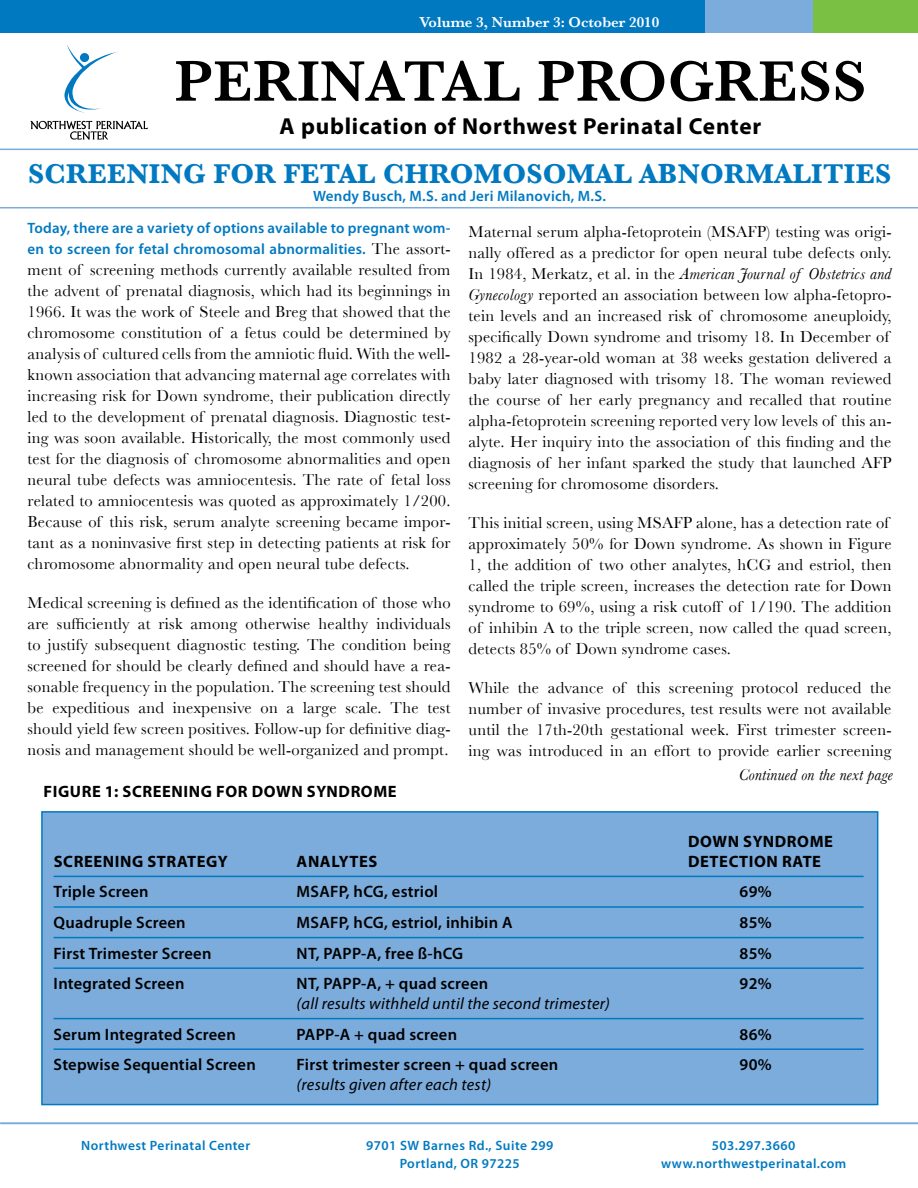
<style>
.page{position:relative;width:918px;height:1188px;background:#fff}
.page>*{position:absolute;margin:0;border:0;box-sizing:border-box;transform-origin:0 0}
.t1{font:600 59.25px "Baskerville";letter-spacing:.01em;color:#000}
.t2{font:700 28.5px "Baskerville";letter-spacing:.01em;color:#0079c1}
.t3{font:700 23.25px "Myriad Pro";letter-spacing:.035em;color:#000}
.t4{font:16.5px/21px "Baskerville";letter-spacing:.015em;color:#000;text-align:justify}
.t5{font:600 16.5px "Myriad Pro";letter-spacing:.015em;color:#000}
.t6{font:700 16.5px "Myriad Pro";letter-spacing:.035em;color:#000}
.t7{font:italic 16.5px "Myriad Pro";letter-spacing:.015em;color:#000}
.t8{font:italic 16.5px "Baskerville";letter-spacing:.01em;color:#000}
.t9{font:600 15px/21px "Myriad Pro";letter-spacing:.015em;color:#0079c1}
.t10{font:600 15px "Baskerville";color:#fff}
.t11{font:600 13.5px/18px "Myriad Pro";letter-spacing:.035em;color:#0079c1;text-align:center}
.s1{font-family:"Baskerville";font-weight:400;font-size:16.5px;color:#000}
.s2{font-style:italic}
</style>
<div class="page">
<div style="left:704px;top:0;width:109px;height:33px;background:#7cacdc"></div>
<div style="left:0;top:0;width:704px;height:33px;background:#0079c1"></div>
<div style="left:813px;top:0;width:105px;height:33px;background:#7ac143"></div>
<svg style="left:64px;top:45px;width:54px;height:68px"></svg>
<div style="left:80px;top:53px;width:9px;height:9px;background:#0079c1;border-radius:50%"></div>
<svg style="left:30px;top:121px;width:118px;height:19px"></svg>
<hr style="left:0;top:207px;width:918px;height:1px;background:#7cacdc">
<hr style="left:0;top:149px;width:918px;height:1px;background:#7cacdc">
<hr style="left:0;top:1122px;width:918px;height:2px;background:#7cacdc">
<div style="left:41px;top:811px;width:837px;height:294px;background:#7cacdc;border:2px solid #0079c1"></div>
<hr style="left:54px;top:876px;width:810px;height:1px;background:#0079c1">
<hr style="left:54px;top:906px;width:810px;height:2px;background:#0079c1">
<hr style="left:54px;top:937px;width:810px;height:1px;background:#0079c1">
<hr style="left:54px;top:967px;width:810px;height:2px;background:#0079c1">
<hr style="left:54px;top:1018px;width:810px;height:1px;background:#0079c1">
<hr style="left:54px;top:1048px;width:810px;height:2px;background:#0079c1">
<p class="t10" style="left:419px;top:14px;width:242px">Volume 3, Number 3: October 2010</p>
<h1 class="t1" style="left:175px;top:47px;width:693px">PERINATAL PROGRESS</h1>
<h3 class="t3" style="left:280px;top:111px;width:483px">A PUBLICATION OF NORTHWEST PERINATAL CENTER</h3>
<h2 class="t2" style="left:28px;top:157px;width:864px">SCREENING FOR FETAL CHROMOSOMAL ABNORMALITIES</h2>
<p class="t9" style="left:313px;top:185px;width:294px">Wendy Busch, M.S. and Jeri Milanovich, M.S.</p>
<p class="t9" style="left:28px;top:217px;width:425px">Today, there are a variety of options available to pregnant wom&shy;en to screen for fetal chromosomal abnormalities. <span class="s1">The assort-</span></p>
<p class="t4" style="left:28px;top:259px;width:425px">ment of screening methods currently available resulted from the advent of prenatal diagnosis, which had its beginnings in 1966. It was the work of Steele and Breg that showed that the chromosome constitution of a fetus could be determined by analysis of cultured cells from the amniotic fluid. With the well&shy;known association that advancing maternal age correlates with increasing risk for Down syndrome, their publication directly led to the development of prenatal diagnosis. Diagnostic test&shy;ing was soon available. Historically, the most commonly used test for the diagnosis of chromosome abnormalities and open neural tube defects was amniocentesis. The rate of fetal loss related to amniocentesis was quoted as approximately 1/200.<br>Because of this risk, serum analyte screening became impor&shy;tant as a noninvasive first step in detecting patients at risk for chromosome abnormality and open neural tube defects.</p>
<p class="t4" style="left:28px;top:592px;width:425px">Medical screening is defined as the identification of those who are sufficiently at risk among otherwise healthy individuals to justify subsequent diagnostic testing. The condition being screened for should be clearly defined and should have a rea&shy;sonable frequency in the population. The screening test should be expeditious and inexpensive on a large scale. The test should yield few screen positives. Follow-up for definitive diag&shy;nosis and management should be well-organized and prompt.</p>
<p class="t6" style="left:43px;top:781px;width:355px">FIGURE 1: SCREENING FOR DOWN SYNDROME</p>
<p class="t4" style="left:469px;top:221px;width:425px;text-align:left">Maternal serum alpha-fetoprotein (MSAFP) testing was origi&shy;nally offered as a predictor for open neural tube defects only.<br>In 1984, Merkatz, et al. in the <span class="s2">American Journal of Obstetrics and Gynecology</span> reported an association between low alpha-fetopro&shy;tein levels and an increased risk of chromosome aneuploidy, specifically Down syndrome and trisomy 18. In December of 1982 a 28-year-old woman at 38 weeks gestation delivered a baby later diagnosed with trisomy 18. The woman reviewed the course of her early pregnancy and recalled that routine alpha-fetoprotein screening reported very low levels of this an&shy;alyte. Her inquiry into the association of this finding and the diagnosis of her infant sparked the study that launched AFP screening for chromosome disorders.</p>
<p class="t4" style="left:469px;top:512px;width:425px;text-align:left">This initial screen, using MSAFP alone, has a detection rate of approximately 50% for Down syndrome. As shown in Figure 1, the addition of two other analytes, hCG and estriol, then called the triple screen, increases the detection rate for Down syndrome to 69%, using a risk cutoff of 1/190. The addition of inhibin A to the triple screen, now called the quad screen, detects 85% of Down syndrome cases.</p>
<p class="t4" style="left:469px;top:677px;width:424px">While the advance of this screening protocol reduced the number of invasive procedures, test results were not available until the 17th-20th gestational week. First trimester screen&shy;ing was introduced in an effort to provide earlier screening</p>
<p class="t8" style="left:739px;top:764px;width:156px">Continued on the next page</p>
<p class="t6" style="left:688px;top:831px;width:146px">DOWN SYND ROME</p>
<p class="t6" style="left:54px;top:850px;width:176px">SCREENING STRATEGY</p>
<p class="t6" style="left:297px;top:850px;width:78px">ANALYTES</p>
<p class="t6" style="left:688px;top:850px;width:134px">DETECTION RATE</p>
<p class="t5" style="left:54px;top:881px;width:96px">Triple Screen</p>
<p class="t5" style="left:297px;top:881px;width:143px">MSAFP, hCG, estriol</p>
<p class="t5" style="left:740px;top:881px;width:34px">69%</p>
<p class="t5" style="left:54px;top:912px;width:134px">Quadruple Screen</p>
<p class="t5" style="left:297px;top:912px;width:218px">MSAFP, hCG, estriol, inhibin A</p>
<p class="t5" style="left:740px;top:912px;width:34px">85%</p>
<p class="t5" style="left:54px;top:943px;width:159px">First Trimester Screen</p>
<p class="t5" style="left:297px;top:943px;width:168px">NT, PAPP-A, free ß-hCG</p>
<p class="t5" style="left:740px;top:943px;width:34px">85%</p>
<p class="t5" style="left:54px;top:973px;width:132px">Integrated Screen</p>
<p class="t5" style="left:297px;top:973px;width:193px">NT, PAPP-A, + quad screen</p>
<p class="t5" style="left:740px;top:973px;width:34px">92%</p>
<p class="t7" style="left:297px;top:993px;width:315px">(all results withheld until the second trimester)</p>
<p class="t5" style="left:54px;top:1024px;width:184px">Serum Integrated Screen</p>
<p class="t5" style="left:297px;top:1024px;width:162px">PAPP-A + quad screen</p>
<p class="t5" style="left:740px;top:1024px;width:34px">86%</p>
<p class="t5" style="left:54px;top:1054px;width:204px">Stepwise Sequential Screen</p>
<p class="t5" style="left:297px;top:1054px;width:263px">First trimester screen + quad screen</p>
<p class="t5" style="left:740px;top:1054px;width:34px">90%</p>
<p class="t7" style="left:297px;top:1074px;width:196px">(results given after each test)</p>
<p class="t11" style="left:81px;top:1136px;width:170px">Northwest Perinatal Center</p>
<p class="t11" style="left:366px;top:1136px;width:189px">9701 SW Barnes Rd., Suite 299<br>Portland, OR 97225</p>
<p class="t11" style="left:661px;top:1136px;width:187px">503.297.3660 www.northwestperinatal.com</p>
</div>
